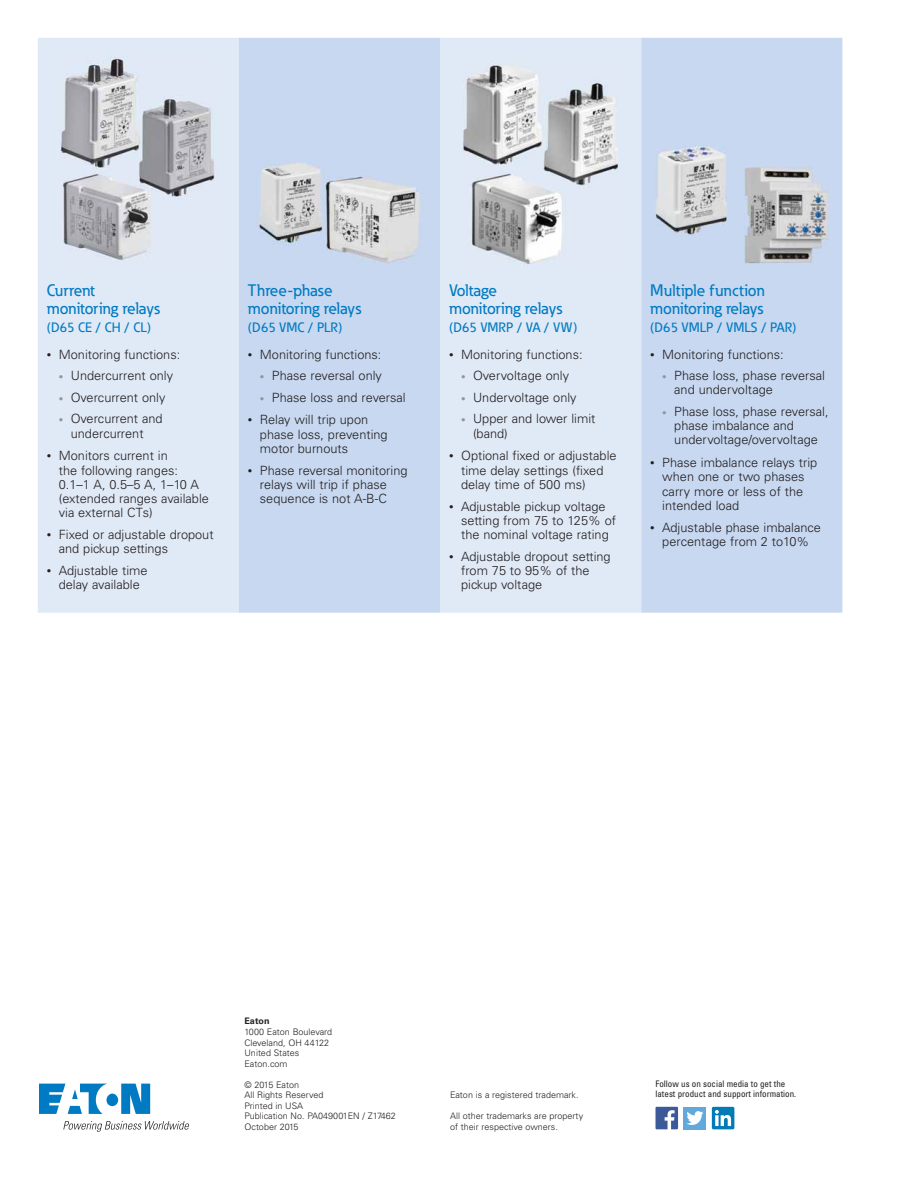
<style>
.page{position:relative;width:918px;height:1188px;background:#fff}
.page>*{position:absolute;margin:0;border:0;box-sizing:border-box;transform-origin:0 0}
.t1{font:500 16.5px/18px "Eaton";color:#007ac2}
.t2{font:500 13.5px "Eaton";color:#007ac2}
.t3{font:300 12.75px/14.2px "Univers LT Std";color:#231f20}
.t4{font:300 9px/10.5px "Univers LT Std";color:#231f20}
.t5{font:condensed 9px/10.5px "Univers LT Std";color:#231f20}
.t6{font:700 9px "Univers LT Std";color:#231f20}
.s1{font-size:9px}
.s2{font-size:9px;color:#939598}
</style>
<div class="page">
<div style="left:38px;top:38px;width:201px;height:575px;background:#e0e9f6"></div>
<svg style="left:239px;top:38px;width:603px;height:575px;fill:#c7d8f0"></svg>
<img style="left:59px;top:56px;width:159px;height:209px">
<img style="left:256px;top:160px;width:167px;height:105px">
<img style="left:464px;top:61px;width:154px;height:204px">
<img style="left:655px;top:145px;width:72px;height:89px">
<img style="left:744px;top:167px;width:84px;height:97px">
<div style="left:684px;top:1107px;width:22px;height:22px;background:#61a9dd"></div>
<svg style="left:656px;top:1107px;width:22px;height:22px"></svg>
<svg style="left:686px;top:1111px;width:17px;height:14px"></svg>
<div style="left:712px;top:1107px;width:22px;height:22px;background:#007bb6;border-radius:2px"></div>
<svg style="left:715px;top:1110px;width:16px;height:16px"></svg>
<svg style="left:39px;top:1084px;width:111px;height:30px"></svg>
<svg style="left:63px;top:1121px;width:126px;height:11px"></svg>
<p class="t1" style="left:47px;top:283px;width:115px">Current monitoring relays</p>
<p class="t2" style="left:47px;top:322px;width:106px">(D65 CE / CH / CL)</p>
<p class="t3" style="left:47px;top:349px;width:135px"><span class="s1">•</span> Monitoring functions:</p>
<p class="t3" style="left:59px;top:369px;width:116px"><span class="s2">•</span> Undercurrent only</p>
<p class="t3" style="left:59px;top:391px;width:108px"><span class="s2">•</span> Overcurrent only</p>
<p class="t3" style="left:59px;top:413px;width:105px;text-align:center"><span class="s2">•</span> Overcurrent and undercurrent</p>
<p class="t3" style="left:59px;top:450px;width:152px;text-indent:-12px"><span class="s1">•</span> Monitors current in<br>the following ranges:<br>0.1–1 A, 0.5–5 A, 1–10 A (extended ranges available via external CTs)</p>
<p class="t3" style="left:59px;top:529px;width:156px;text-indent:-12px"><span class="s1">•</span> Fixed or adjustable dropout and pickup settings</p>
<p class="t3" style="left:47px;top:565px;width:102px;text-align:center"><span class="s1">•</span> Adjustable time delay available</p>
<p class="t1" style="left:248px;top:283px;width:115px">Three-phase monitoring relays</p>
<p class="t2" style="left:248px;top:322px;width:96px">(D65 VMC / PLR)</p>
<p class="t3" style="left:248px;top:349px;width:135px"><span class="s1">•</span> Monitoring functions:</p>
<p class="t3" style="left:260px;top:369px;width:124px"><span class="s2">•</span> Phase reversal only</p>
<p class="t3" style="left:260px;top:391px;width:147px"><span class="s2">•</span> Phase loss and reversal</p>
<p class="t3" style="left:260px;top:414px;width:129px;text-indent:-12px"><span class="s1">•</span> Relay will trip upon phase loss, preventing motor burnouts</p>
<p class="t3" style="left:260px;top:464px;width:149px;text-indent:-12px"><span class="s1">•</span> Phase reversal monitoring relays will trip if phase sequence is not A-B-C</p>
<p class="t1" style="left:449px;top:283px;width:115px">Voltage monitoring relays</p>
<p class="t2" style="left:449px;top:322px;width:130px">(D65 VMRP / VA / VW)</p>
<p class="t3" style="left:449px;top:349px;width:135px"><span class="s1">•</span> Monitoring functions:</p>
<p class="t3" style="left:461px;top:369px;width:110px"><span class="s2">•</span> Overvoltage only</p>
<p class="t3" style="left:461px;top:391px;width:117px"><span class="s2">•</span> Undervoltage only</p>
<p class="t3" style="left:473px;top:413px;width:124px;text-indent:-12px"><span class="s2">•</span> Upper and lower limit (band)</p>
<p class="t3" style="left:461px;top:450px;width:157px;text-indent:-12px"><span class="s1">•</span> Optional fixed or adjustable time delay settings (fixed delay time of 500 ms)</p>
<p class="t3" style="left:461px;top:500px;width:156px;text-indent:-12px"><span class="s1">•</span> Adjustable pickup voltage setting from 75 to 125% of the nominal voltage rating</p>
<p class="t3" style="left:461px;top:550px;width:151px;text-indent:-12px"><span class="s1">•</span> Adjustable dropout setting from 75 to 95% of the pickup voltage</p>
<p class="t1" style="left:650px;top:283px;width:116px">Multiple function monitoring relays</p>
<p class="t2" style="left:650px;top:322px;width:148px">(D65 VMLP / VMLS / PAR)</p>
<p class="t3" style="left:650px;top:349px;width:135px"><span class="s1">•</span> Monitoring functions:</p>
<p class="t3" style="left:674px;top:369px;width:152px;text-indent:-12px"><span class="s2">•</span> Phase loss, phase reversal and undervoltage</p>
<p class="t3" style="left:674px;top:405px;width:156px;text-indent:-12px"><span class="s2">•</span> Phase loss, phase reversal, phase imbalance and undervoltage/overvoltage</p>
<p class="t3" style="left:662px;top:457px;width:157px;text-indent:-12px"><span class="s1">•</span> Phase imbalance relays trip when one or two phases carry more or less of the intended load</p>
<p class="t3" style="left:650px;top:521px;width:172px;text-align:center"><span class="s1">•</span> Adjustable phase imbalance percentage from 2 to10%</p>
<p class="t6" style="left:245px;top:1018px;width:27px">Eaton</p>
<p class="t4" style="left:245px;top:1027px;width:89px">1000 Eaton Boulevard<br>Cleveland, OH 44122<br>United States<br>Eaton.com</p>
<p class="t4" style="left:245px;top:1080px;width:153px">© 2015 Eaton<br>All Rights Reserved<br>Printed in USA<br>Publication No. PA049001EN / Z17462<br>October 2015</p>
<p class="t4" style="left:450px;top:1090px;width:130px">Eaton is a registered trademark.</p>
<p class="t4" style="left:450px;top:1111px;width:135px">All other trademarks are property of their respective owners.</p>
<p class="t5" style="left:656px;top:1079px;width:142px">Follow us on social media to get the latest product and support information.</p>
</div>
